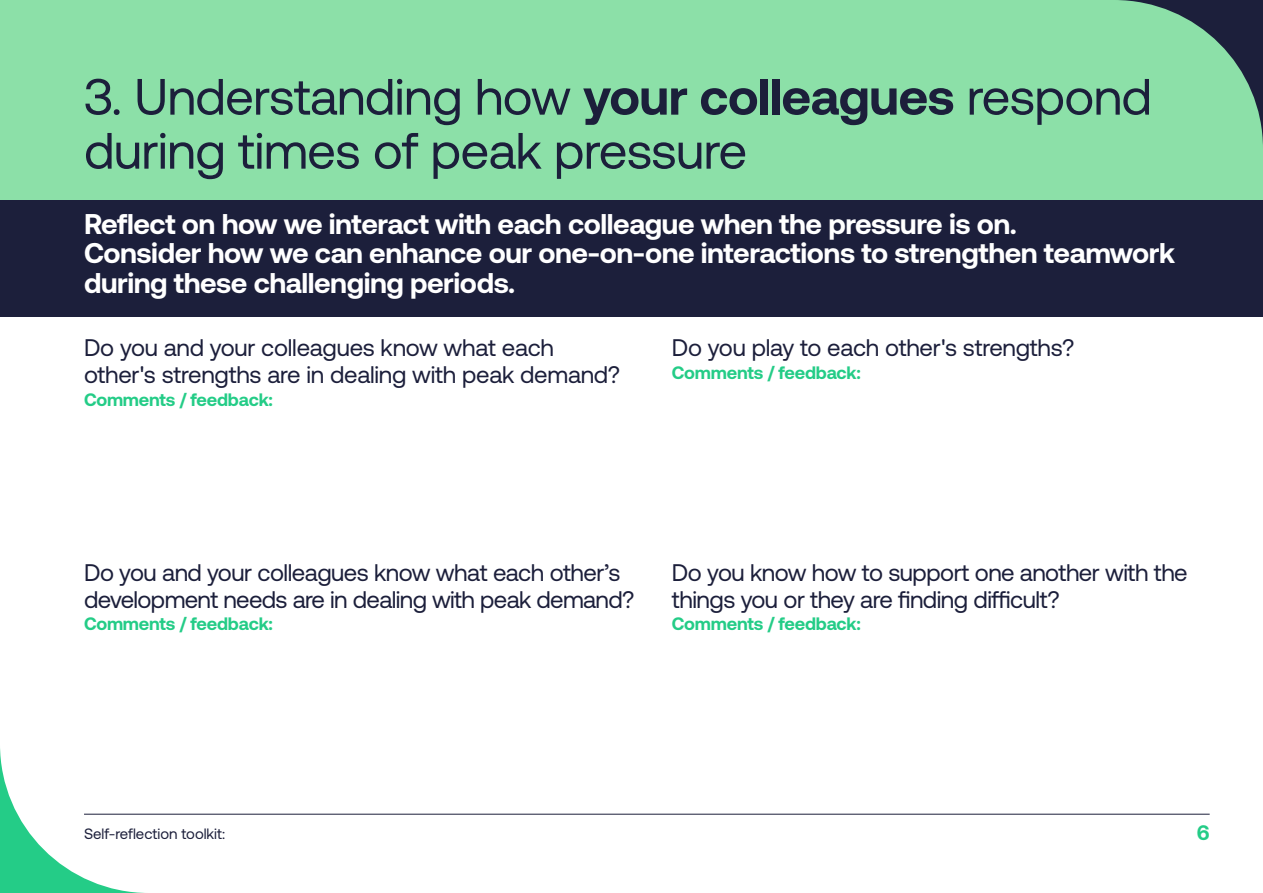
<style>
.page{position:relative;width:1263px;height:893px;background:#fff}
.page>*{position:absolute;margin:0;border:0;box-sizing:border-box;transform-origin:0 0}
.t1{font:51px/54px "Aeonik Pro";letter-spacing:-.01em;color:#1c1f3b}
.t2{font:700 28.5px/29.2px "Aeonik Pro";letter-spacing:-.015em;color:#fff}
.t3{font:24px/27px "Aeonik Pro";letter-spacing:-.02em;color:#1c1f3b}
.t4{font:700 21px "Aeonik Pro";color:#24cc87}
.t5{font:700 18px "Aeonik Pro";letter-spacing:-.01em;color:#24cc87}
.t6{font:15px "Aeonik Pro";color:#1c1f3b}
.s1{font-weight:700}
</style>
<div class="page">
<div style="left:0;top:0;width:1263px;height:201px;background:#8ce0a8"></div>
<svg style="left:0;top:748px;width:1210px;height:145px"></svg>
<div style="left:0;top:201px;width:1263px;height:116px;background:#1c1f3b"></div>
<hr style="left:84px;top:814px;width:1126px;height:1px;background:#1c1f3b">
<p class="t1" style="left:84px;top:70px;width:1069px">3. Understanding how <span class="s1">your colleagues</span> respond during times of peak pressure</p>
<p class="t2" style="left:84px;top:209px;width:934px">Reflect on how we interact with each colleague when the pressure is on.</p>
<p class="t2" style="left:84px;top:239px;width:1092px">Consider how we can enhance our one-on-one interactions to strengthen teamwork during these challenging periods.</p>
<p class="t3" style="left:84px;top:334px;width:538px">Do you and your colleagues know what each other's strengths are in dealing with peak demand?</p>
<p class="t5" style="left:84px;top:389px;width:190px">Comments / feedback:</p>
<p class="t3" style="left:672px;top:334px;width:404px">Do you play to each other's strengths?</p>
<p class="t5" style="left:672px;top:362px;width:190px">Comments / feedback:</p>
<p class="t3" style="left:84px;top:559px;width:552px">Do you and your colleagues know what each other’s development needs are in dealing with peak demand?</p>
<p class="t5" style="left:84px;top:614px;width:190px">Comments / feedback:</p>
<p class="t3" style="left:672px;top:559px;width:517px">Do you know how to support one another with the things you or they are finding difficult?</p>
<p class="t5" style="left:672px;top:614px;width:190px">Comments / feedback:</p>
<p class="t6" style="left:84px;top:826px;width:143px">Self-reflection toolkit:</p>
<p class="t4" style="left:1197px;top:821px;width:14px">6</p>
</div>
